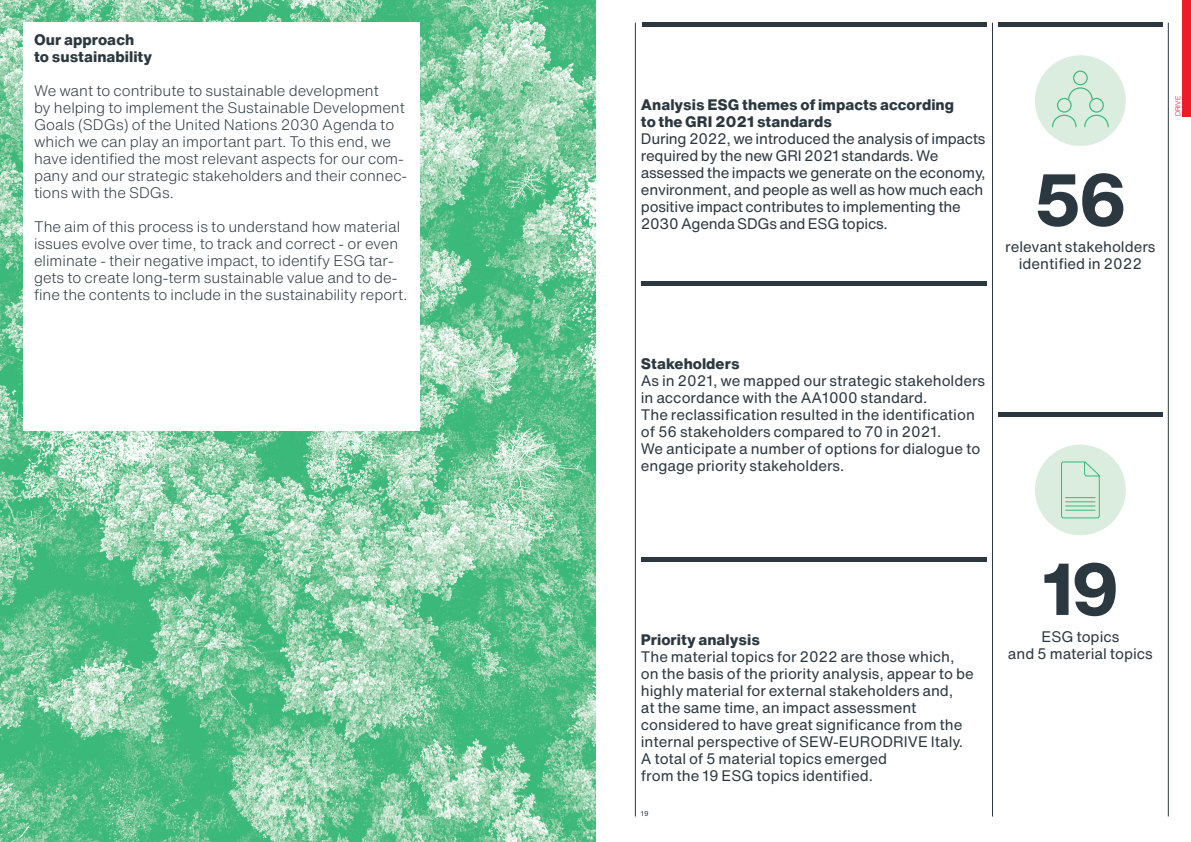
<style>
.page{position:relative;width:1191px;height:842px;background:#fff}
.page>*{position:absolute;margin:0;border:0;box-sizing:border-box;transform-origin:0 0}
.t1{font:800 72px "Helvetica Now Display";color:#2c3840}
.t2{font:15px/17px "Helvetica Now Text";color:#2c3840}
.t3{font:300 15px/17px "Helvetica Now Text";color:#2c3840}
.t4{font:800 15px/17px "Helvetica Now Text";color:#2c3840}
.t5{font:300 7px "Helvetica";color:#ee1c28}
.t6{font:7px "Helvetica Now Text";color:#2c3840}
</style>
<div class="page">
<img style="left:0;top:0;width:595px;height:842px">
<div style="left:23px;top:23px;width:397px;height:408px;background:#fff"></div>
<div style="left:1182px;top:0;width:9px;height:116px;background:#ee1c28"></div>
<hr style="left:642px;top:23px;width:344px;height:4px;background:#2c3840">
<hr style="left:641px;top:282px;width:345px;height:4px;background:#2c3840">
<hr style="left:998px;top:23px;width:164px;height:4px;background:#2c3840">
<hr style="left:998px;top:412px;width:164px;height:4px;background:#2c3840">
<hr style="left:641px;top:558px;width:345px;height:4px;background:#2c3840">
<hr style="left:992px;top:23px;width:1px;height:793px;background:#2c3840">
<hr style="left:635px;top:23px;width:1px;height:793px;background:#2c3840">
<hr style="left:1168px;top:23px;width:1px;height:793px;background:#2c3840">
<div style="left:1035px;top:55px;width:90px;height:91px;background:#daeddf;border-radius:50%"></div>
<div style="left:1057px;top:98px;width:14px;height:15px;border:1px solid #39b97a;border-radius:50%"></div>
<svg style="left:1052px;top:114px;width:25px;height:14px"></svg>
<div style="left:1089px;top:98px;width:14px;height:15px;border:1px solid #39b97a;border-radius:50%"></div>
<svg style="left:1084px;top:114px;width:25px;height:14px"></svg>
<div style="left:1073px;top:71px;width:14px;height:14px;border:1px solid #39b97a;border-radius:50%"></div>
<svg style="left:1067px;top:87px;width:26px;height:13px"></svg>
<div style="left:1035px;top:445px;width:90px;height:90px;background:#daeddf;border-radius:50%"></div>
<svg style="left:1061px;top:461px;width:39px;height:58px"></svg>
<p class="t4" style="left:34px;top:30px;width:120px">Our approach to sustainability</p>
<p class="t3" style="left:34px;top:81px;width:375px">We want to contribute to sustainable development<br>by helping to implement the Sustainable Development Goals (SDGs) of the United Nations 2030 Agenda to which we can play an important part. To this end, we have identified the most relevant aspects for our com&shy;pany and our strategic stakeholders and their connec&shy;tions with the SDGs.</p>
<p class="t3" style="left:34px;top:217px;width:375px">The aim of this process is to understand how material issues evolve over time, to track and correct - or even eliminate - their negative impact, to identify ESG tar&shy;gets to create long-term sustainable value and to de&shy;fine the contents to include in the sustainability report.</p>
<p class="t4" style="left:641px;top:96px;width:315px">Analysis ESG themes of impacts according to the GRI 2021 standards</p>
<p class="t2" style="left:641px;top:130px;width:346px">During 2022, we introduced the analysis of impacts required by the new GRI 2021 standards. We assessed the impacts we generate on the economy, environment, and people as well as how much each positive impact contributes to implementing the 2030 Agenda SDGs and ESG topics.</p>
<p class="t5" style="left:1172px;top:116px;width:22px;rotate:-90deg">DRIVE</p>
<h1 class="t1" style="left:1035px;top:150px;width:92px">56</h1>
<p class="t2" style="left:1005px;top:238px;width:152px;text-align:center">relevant stakeholders identified in 2022</p>
<p class="t4" style="left:641px;top:355px;width:100px">Stakeholders</p>
<p class="t2" style="left:641px;top:372px;width:346px">As in 2021, we mapped our strategic stakeholders in accordance with the AA1000 standard.<br>The reclassification resulted in the identification of 56 stakeholders compared to 70 in 2021.<br>We anticipate a number of options for dialogue to engage priority stakeholders.</p>
<p class="t4" style="left:641px;top:631px;width:121px">Priority analysis</p>
<p class="t2" style="left:641px;top:648px;width:334px">The material topics for 2022 are those which, on the basis of the priority analysis, appear to be highly material for external stakeholders and,<br>at the same time, an impact assessment considered to have great significance from the internal perspective of SEW-EURODRIVE Italy.<br>A total of 5 material topics emerged<br>from the 19 ESG topics identified.</p>
<p class="t6" style="left:641px;top:809px;width:9px">19</p>
<h1 class="t1" style="left:1042px;top:539px;width:77px">19</h1>
<p class="t2" style="left:1008px;top:627px;width:146px;text-align:center">ESG topics<br>and 5 material topics</p>
</div>
